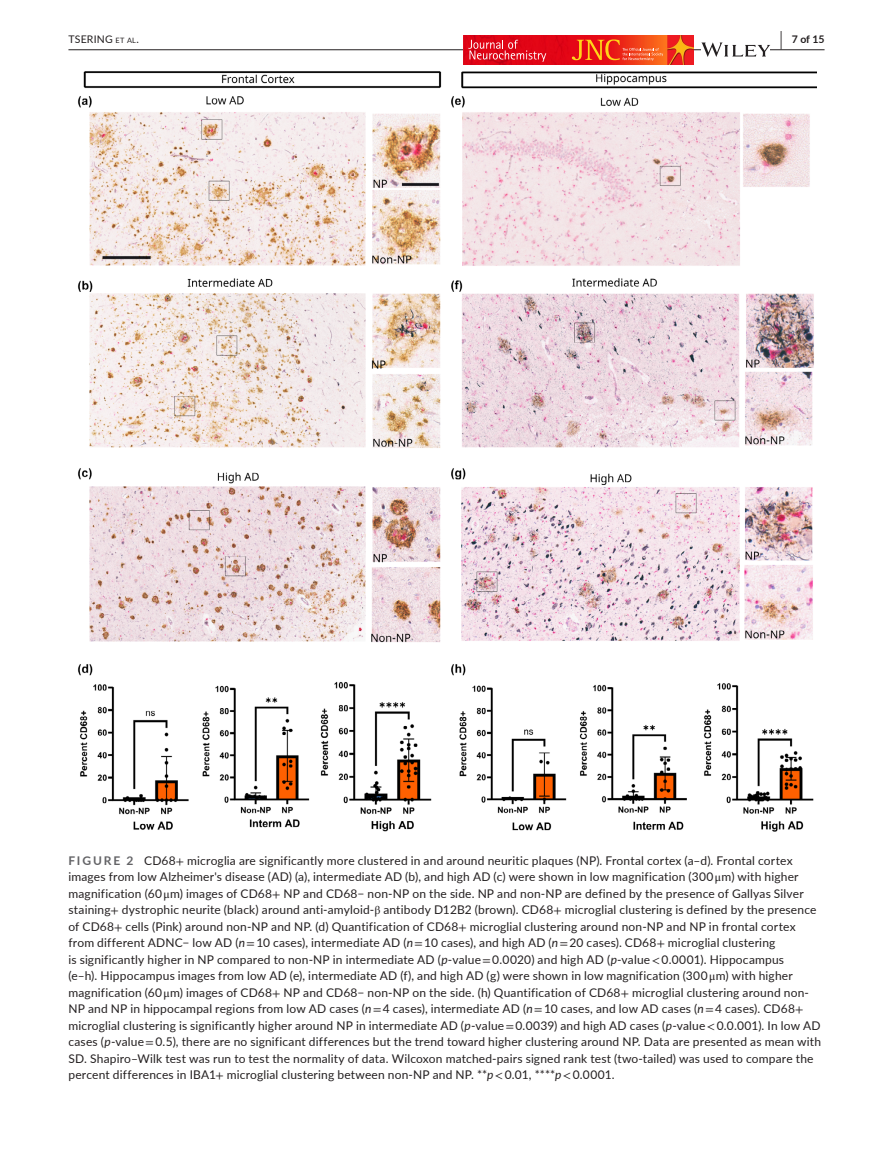
<style>
.page{position:relative;width:893px;height:1174px;background:#fff}
.page>*{position:absolute;margin:0;border:0;box-sizing:border-box;transform-origin:0 0}
.t1{font:12px/16.5px "Lato";letter-spacing:.015em;color:#231f20}
.t2{font:10.5px "Lato";letter-spacing:.02em;color:#231f20}
.t3{font:700 10.5px "Lato";color:#231f20}
.s1{font-size:7.35px}
.s2{font-size:19.5px}
.s3{font-weight:700;color:#636366}
.s4{font-family:"STIX"}
.s5{font-style:italic}
</style>
<div class="page">
<hr style="left:68px;top:49px;width:756px;height:1px;background:#231f20">
<img style="left:463px;top:35px;width:231px;height:29px">
<svg style="left:468px;top:40px;width:78px;height:22px;background:#e32e3c"></svg>
<svg style="left:572px;top:39px;width:91px;height:22px;background:#f04d22"></svg>
<svg style="left:701px;top:42px;width:69px;height:15px"></svg>
<img style="left:78px;top:71px;width:739px;height:761px">
<p class="t2" style="left:68px;top:31px;width:72px">TSERING <span class="s1">et al</span>.</p>
<p class="t3" style="left:780px;top:31px;width:46px"><span class="s2">|</span> 7 of 15</p>
<p class="t1" style="left:68px;top:851px;width:754px"><span class="s3">FIGURE 2</span> CD68<span class="s4">+</span> microglia are significantly more clustered in and around neuritic plaques (NP). Frontal cortex (a–d). Frontal cortex images from low Alzheimer's disease (AD) (a), intermediate AD (b), and high AD (c) were shown in low magnification (300 <span class="s4">μ</span>m) with higher magnification (60 <span class="s4">μ</span>m) images of CD68<span class="s4">+</span> NP and CD68− non-NP on the side. NP and non-NP are defined by the presence of Gallyas Silver staining<span class="s4">+</span> dystrophic neurite (black) around anti-amyloid-<span class="s4">β</span> antibody D12B2 (brown). CD68<span class="s4">+</span> microglial clustering is defined by the presence of CD68<span class="s4">+</span> cells (Pink) around non-NP and NP. (d) Quantification of CD68<span class="s4">+</span> microglial clustering around non-NP and NP in frontal cortex from different ADNC− low AD (<span class="s5">n</span><span class="s4">=</span> 10 cases), intermediate AD (<span class="s5">n</span><span class="s4">=</span> 10 cases), and high AD (<span class="s5">n</span><span class="s4">=</span> 20 cases). CD68<span class="s4">+</span> microglial clustering<br>is significantly higher in NP compared to non-NP in intermediate AD (<span class="s5">p</span>-value <span class="s4">=</span> 0.0020) and high AD (<span class="s5">p</span>-value <span class="s4">&lt;</span> 0.0001). Hippocampus<br>(e–h). Hippocampus images from low AD (e), intermediate AD (f), and high AD (g) were shown in low magnification (300 <span class="s4">μ</span>m) with higher magnification (60 <span class="s4">μ</span>m) images of CD68<span class="s4">+</span> NP and CD68− non-NP on the side. (h) Quantification of CD68<span class="s4">+</span> microglial clustering around non-NP and NP in hippocampal regions from low AD cases (<span class="s5">n</span><span class="s4">=</span> 4 cases), intermediate AD (<span class="s5">n</span><span class="s4">=</span> 10 cases, and low AD cases (<span class="s5">n</span><span class="s4">=</span> 4 cases). CD68<span class="s4">+ </span>microglial clustering is significantly higher around NP in intermediate AD (<span class="s5">p</span>-value <span class="s4">=</span> 0.0039) and high AD cases (<span class="s5">p</span>-value <span class="s4">&lt;</span> 0.0.001). In low AD cases (<span class="s5">p</span>-value <span class="s4">=</span> 0.5), there are no significant differences but the trend toward higher clustering around NP. Data are presented as mean with SD. Shapiro–Wilk test was run to test the normality of data. Wilcoxon matched-pairs signed rank test (two-tailed) was used to compare the percent differences in IBA1<span class="s4">+</span> microglial clustering between non-NP and NP. **<span class="s5">p</span><span class="s4">&lt;</span> 0.01, ****<span class="s5">p</span><span class="s4">&lt;</span> 0.0001.</p>
</div>
